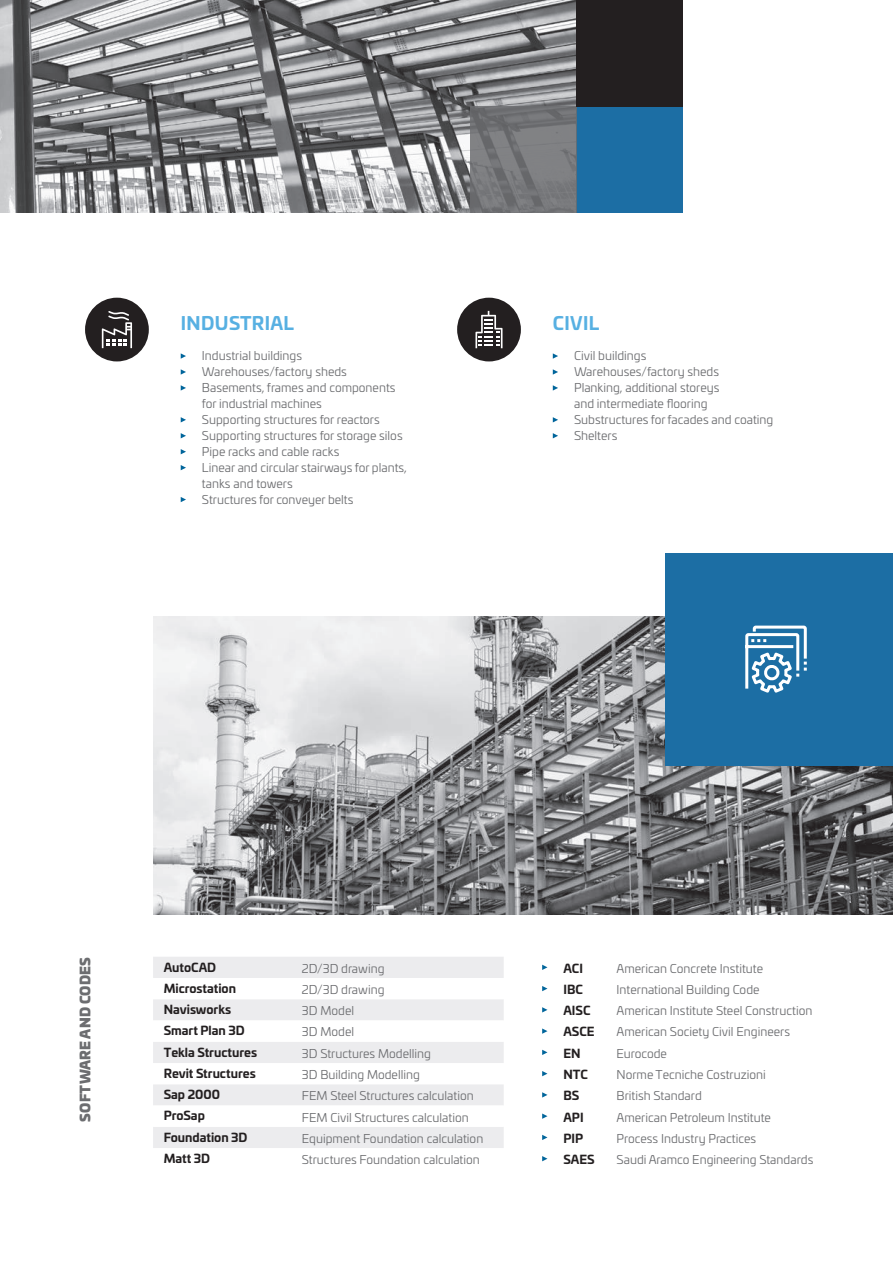
<style>
.page{position:relative;width:893px;height:1263px;background:#fff}
.page>*{position:absolute;margin:0;border:0;box-sizing:border-box;transform-origin:0 0}
.t1{font:700 18px "Univia Pro";letter-spacing:.02em;color:#57b0e2}
.t2{font:900 13.5px "Univia Pro";letter-spacing:.02em;color:#6c6d70}
.t3{font:12px/15.9px "Univia Pro";color:#6c6d70}
.t4{font:700 12px "Univia Pro";color:#231f20}
</style>
<div class="page">
<img style="left:153px;top:617px;width:740px;height:297px">
<svg style="left:553px;top:353px;width:5px;height:6px"></svg>
<svg style="left:553px;top:369px;width:5px;height:6px"></svg>
<svg style="left:553px;top:385px;width:5px;height:6px"></svg>
<svg style="left:553px;top:417px;width:5px;height:5px"></svg>
<svg style="left:553px;top:433px;width:5px;height:5px"></svg>
<svg style="left:181px;top:353px;width:5px;height:6px"></svg>
<svg style="left:181px;top:369px;width:5px;height:6px"></svg>
<svg style="left:181px;top:385px;width:5px;height:6px"></svg>
<svg style="left:181px;top:417px;width:5px;height:5px"></svg>
<svg style="left:181px;top:433px;width:5px;height:5px"></svg>
<svg style="left:181px;top:449px;width:5px;height:5px"></svg>
<svg style="left:181px;top:465px;width:5px;height:5px"></svg>
<svg style="left:181px;top:497px;width:5px;height:5px"></svg>
<div style="left:665px;top:553px;width:228px;height:212px;background:#1c6ea4"></div>
<svg style="left:745px;top:625px;width:62px;height:68px"></svg>
<div style="left:85px;top:298px;width:64px;height:63px;background:#231f20;border-radius:50%"></div>
<svg style="left:102px;top:311px;width:30px;height:37px"></svg>
<div style="left:457px;top:298px;width:64px;height:63px;background:#231f20;border-radius:50%"></div>
<svg style="left:475px;top:311px;width:27px;height:37px"></svg>
<svg style="left:542px;top:965px;width:5px;height:5px"></svg>
<svg style="left:542px;top:1050px;width:5px;height:5px"></svg>
<svg style="left:542px;top:1007px;width:5px;height:5px"></svg>
<svg style="left:542px;top:1092px;width:5px;height:5px"></svg>
<svg style="left:542px;top:1135px;width:5px;height:5px"></svg>
<svg style="left:542px;top:986px;width:5px;height:5px"></svg>
<svg style="left:542px;top:1071px;width:5px;height:5px"></svg>
<svg style="left:542px;top:1028px;width:5px;height:6px"></svg>
<svg style="left:542px;top:1113px;width:5px;height:6px"></svg>
<svg style="left:542px;top:1156px;width:5px;height:5px"></svg>
<div style="left:153px;top:957px;width:351px;height:21px;background:#ececee"></div>
<svg style="left:153px;top:999px;width:351px;height:149px;fill:#ececee"></svg>
<img style="left:0;top:0;width:576px;height:213px">
<div style="left:576px;top:106px;width:106px;height:107px;background:#1c6ea4"></div>
<svg style="left:470px;top:106px;width:106px;height:107px;fill:#78797c"></svg>
<div style="left:576px;top:0;width:106px;height:106px;background:#231f20"></div>
<p class="t1" style="left:181px;top:308px;width:115px">INDUSTRIAL</p>
<p class="t1" style="left:553px;top:308px;width:48px">CIVIL</p>
<p class="t3" style="left:574px;top:347px;width:74px">Civil buildings</p>
<p class="t3" style="left:574px;top:363px;width:146px">Warehouses/factory sheds</p>
<p class="t3" style="left:574px;top:379px;width:147px">Planking, additional storeys</p>
<p class="t3" style="left:574px;top:395px;width:135px">and intermediate flooring</p>
<p class="t3" style="left:574px;top:411px;width:201px">Substructures for facades and coating</p>
<p class="t3" style="left:574px;top:427px;width:45px">Shelters</p>
<p class="t3" style="left:202px;top:347px;width:102px">Industrial buildings</p>
<p class="t3" style="left:202px;top:363px;width:146px">Warehouses/factory sheds</p>
<p class="t3" style="left:202px;top:379px;width:195px">Basements, frames and components</p>
<p class="t3" style="left:202px;top:395px;width:121px">for industrial machines</p>
<p class="t3" style="left:202px;top:411px;width:179px">Supporting structures for reactors</p>
<p class="t3" style="left:202px;top:427px;width:202px">Supporting structures for storage silos</p>
<p class="t3" style="left:202px;top:443px;width:139px">Pipe racks and cable racks</p>
<p class="t3" style="left:202px;top:459px;width:206px">Linear and circular stairways for plants, tanks and towers</p>
<p class="t3" style="left:202px;top:491px;width:153px">Structures for conveyer belts</p>
<p class="t2" style="left:74px;top:1121px;width:166px;rotate:-90deg">SOFTWARE AND CODES</p>
<p class="t4" style="left:164px;top:957px;width:54px">AutoCAD</p>
<p class="t3" style="left:302px;top:960px;width:84px">2D/3D drawing</p>
<p class="t4" style="left:164px;top:979px;width:74px">Microstation</p>
<p class="t3" style="left:302px;top:981px;width:84px">2D/3D drawing</p>
<p class="t4" style="left:164px;top:1000px;width:69px">Navisworks</p>
<p class="t3" style="left:302px;top:1002px;width:54px">3D Model</p>
<p class="t4" style="left:164px;top:1021px;width:82px">Smart Plan 3D</p>
<p class="t3" style="left:302px;top:1023px;width:54px">3D Model</p>
<p class="t4" style="left:164px;top:1042px;width:95px">Tekla Structures</p>
<p class="t3" style="left:302px;top:1045px;width:131px">3D Structures Modelling</p>
<p class="t4" style="left:164px;top:1064px;width:94px">Revit Structures</p>
<p class="t3" style="left:302px;top:1066px;width:119px">3D Building Modelling</p>
<p class="t4" style="left:164px;top:1085px;width:58px">Sap 2000</p>
<p class="t3" style="left:302px;top:1087px;width:173px">FEM Steel Structures calculation</p>
<p class="t4" style="left:164px;top:1106px;width:43px">ProSap</p>
<p class="t3" style="left:302px;top:1108px;width:168px">FEM Civil Structures calculation</p>
<p class="t4" style="left:164px;top:1127px;width:85px">Foundation 3D</p>
<p class="t3" style="left:302px;top:1130px;width:183px">Equipment Foundation calculation</p>
<p class="t4" style="left:164px;top:1149px;width:48px">Matt 3D</p>
<p class="t3" style="left:302px;top:1151px;width:179px">Structures Foundation calculation</p>
<p class="t4" style="left:563px;top:958px;width:21px">ACI</p>
<p class="t3" style="left:617px;top:960px;width:148px">American Concrete Institute</p>
<p class="t4" style="left:563px;top:980px;width:21px">IBC</p>
<p class="t3" style="left:617px;top:981px;width:144px">International Building Code</p>
<p class="t4" style="left:563px;top:1001px;width:29px">AISC</p>
<p class="t3" style="left:617px;top:1002px;width:197px">American Institute Steel Construction</p>
<p class="t4" style="left:563px;top:1022px;width:33px">ASCE</p>
<p class="t3" style="left:617px;top:1023px;width:175px">American Society Civil Engineers</p>
<p class="t4" style="left:563px;top:1043px;width:19px">EN</p>
<p class="t3" style="left:617px;top:1045px;width:52px">Eurocode</p>
<p class="t4" style="left:563px;top:1065px;width:26px">NTC</p>
<p class="t3" style="left:617px;top:1066px;width:151px">Norme Tecniche Costruzioni</p>
<p class="t4" style="left:563px;top:1086px;width:17px">BS</p>
<p class="t3" style="left:617px;top:1087px;width:87px">British Standard</p>
<p class="t4" style="left:563px;top:1107px;width:22px">API</p>
<p class="t3" style="left:617px;top:1109px;width:156px">American Petroleum Institute</p>
<p class="t4" style="left:563px;top:1129px;width:21px">PIP</p>
<p class="t3" style="left:617px;top:1130px;width:141px">Process Industry Practices</p>
<p class="t4" style="left:563px;top:1150px;width:33px">SAES</p>
<p class="t3" style="left:617px;top:1151px;width:198px">Saudi Aramco Engineering Standards</p>
</div>
